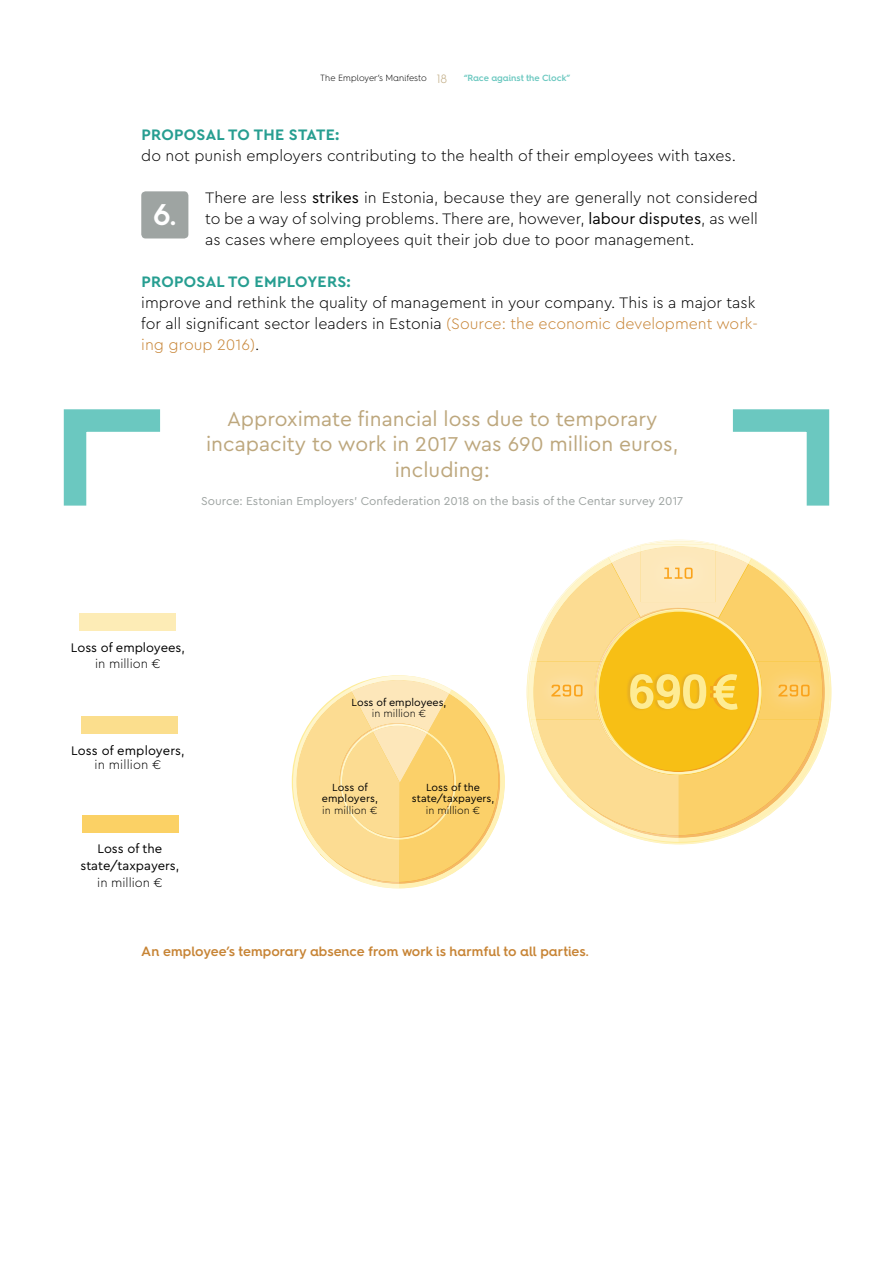
<style>
.page{position:relative;width:893px;height:1263px;background:#fff}
.page>*{position:absolute;margin:0;border:0;box-sizing:border-box;transform-origin:0 0}
.t1{font:600 30px "Hurme Geometric Sans 4";color:#fff}
.t2{font:21px/25.2px "Cera PRO";color:#bda77d;text-align:center}
.t3{font:300 15.9px/21px "Cera PRO";color:#000;text-align:justify}
.t4{font:700 15.9px "Cera PRO";letter-spacing:.02em;color:#279e91}
.t5{font:600 13.5px "Hurme Geometric Sans 4";color:#c78435}
.t6{font:13.05px/16.8px "Cera PRO";color:#010101;text-align:center}
.t7{font:300 13.05px "Cera PRO";color:#010101}
.t8{font:12px "Cera PRO";color:#9ea4a2}
.t9{font:10.8px/11.6px "Cera PRO";color:#010101;text-align:center}
.t10{font:300 10.8px "Cera PRO";color:#010101}
.t11{font:300 9px "Hurme Geometric Sans 4";letter-spacing:-.005em;color:#000}
.t12{font:600 9px "Hurme Geometric Sans 4";color:#6bc8c0}
.s1{font-size:12px;color:#bda77d}
.s2{font-weight:400}
.s3{color:#c78435}
</style>
<div class="page">
<div style="left:81px;top:716px;width:97px;height:18px;background:#fbde8d"></div>
<div style="left:82px;top:815px;width:97px;height:17px;background:#fbd165"></div>
<div style="left:79px;top:613px;width:97px;height:18px;background:#fdecb6"></div>
<img style="left:831px;top:682px;width:1px;height:20px">
<img style="left:829px;top:665px;width:2px;height:54px">
<svg style="left:293px;top:539px;width:536px;height:350px"></svg>
<svg style="left:63px;top:409px;width:98px;height:97px"></svg>
<svg style="left:732px;top:409px;width:98px;height:97px"></svg>
<div style="left:141px;top:191px;width:47px;height:47px;background:#9ea4a2;border-radius:4px"></div>
<p class="t11" style="left:320px;top:72px;width:128px">The Employer’s Manifesto <span class="s1">18</span></p>
<p class="t12" style="left:464px;top:72px;width:108px">“Race against the Clock”</p>
<p class="t4" style="left:141px;top:125px;width:199px">PROPOSAL TO THE STATE:</p>
<p class="t3" style="left:141px;top:145px;width:596px">do not punish employers contributing to the health of their employees with taxes.</p>
<p class="t3" style="left:205px;top:187px;width:554px">There are less <span class="s2">strikes</span> in Estonia, because they are generally not considered to be a way of solving problems. There are, however, <span class="s2">labour disputes</span>, as well as cases where employees quit their job due to poor management.</p>
<p class="t4" style="left:141px;top:272px;width:211px">PROPOSAL TO EMPLOYERS:</p>
<p class="t3" style="left:141px;top:292px;width:618px;text-align:left">improve and rethink the quality of management in your company. This is a major task for all significant sector leaders in Estonia <span class="s3">(Source: the economic development work&shy;ing group 2016)</span>.</p>
<h1 class="t1" style="left:153px;top:193px;width:25px">6.</h1>
<h2 class="t2" style="left:206px;top:406px;width:474px">Approximate financial loss due to temporary incapacity to work in 2017 was 690 million euros, including:</h2>
<p class="t8" style="left:201px;top:493px;width:483px">Source: Estonian Employers’ Confederation 2018 on the basis of the Centar survey 2017</p>
<p class="t6" style="left:71px;top:638px;width:116px">Loss of employees,</p>
<p class="t7" style="left:95px;top:655px;width:67px">in million €</p>
<p class="t6" style="left:71px;top:741px;width:115px">Loss of employers,</p>
<p class="t7" style="left:95px;top:756px;width:68px">in million €</p>
<p class="t6" style="left:80px;top:840px;width:100px">Loss of the state/taxpayers,</p>
<p class="t7" style="left:97px;top:874px;width:67px">in million €</p>
<p class="t9" style="left:352px;top:696px;width:96px">Loss of employees,</p>
<p class="t10" style="left:372px;top:707px;width:56px">in million €</p>
<p class="t9" style="left:322px;top:781px;width:58px">Loss of employers,</p>
<p class="t10" style="left:322px;top:803px;width:57px">in million €</p>
<p class="t9" style="left:412px;top:781px;width:84px">Loss of the state/taxpayers,</p>
<p class="t10" style="left:426px;top:803px;width:56px">in million €</p>
<p class="t5" style="left:141px;top:941px;width:449px">An employee’s temporary absence from work is harmful to all parties.</p>
</div>
